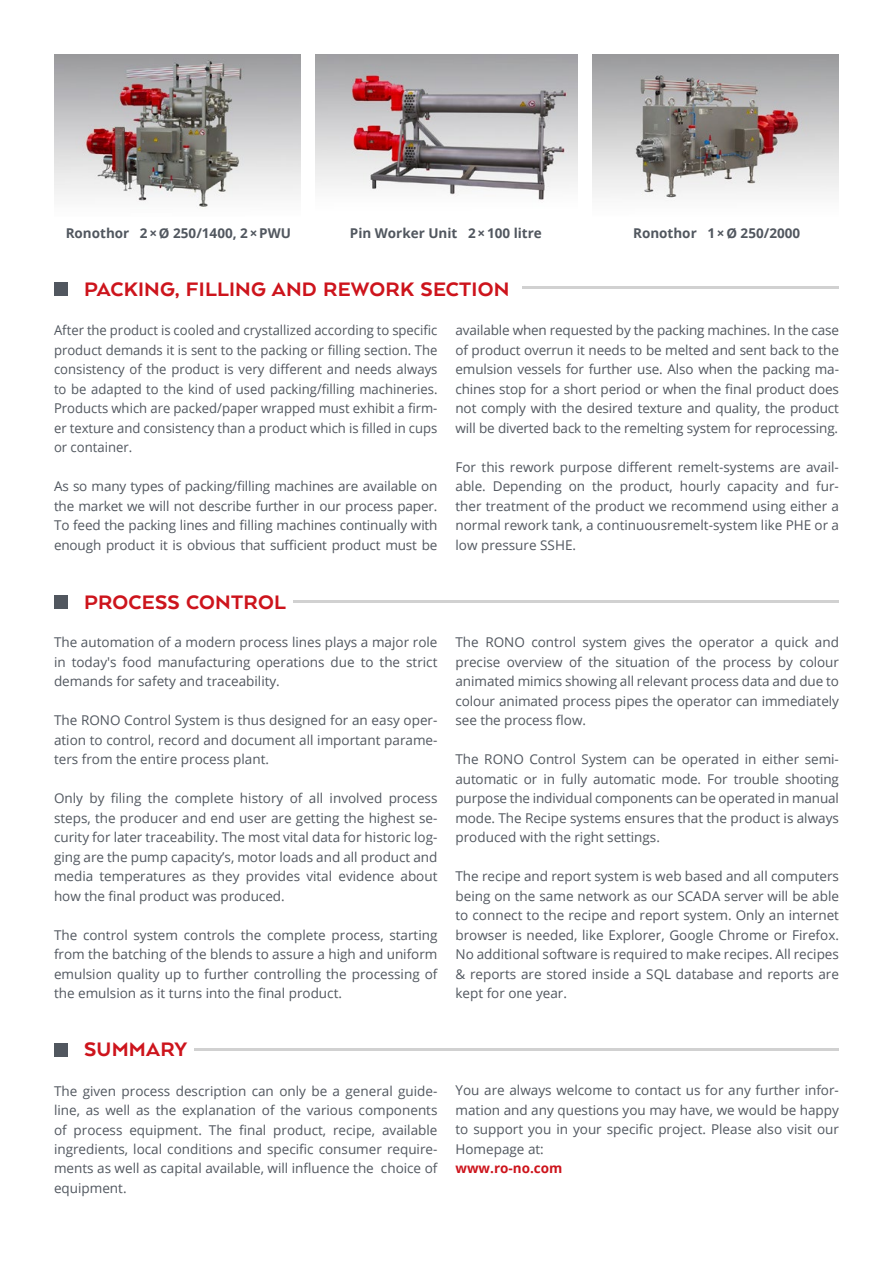
<style>
.page{position:relative;width:893px;height:1263px;background:#fff}
.page>*{position:absolute;margin:0;border:0;box-sizing:border-box;transform-origin:0 0}
.t1{font:800 22.5px "Arquitecta";letter-spacing:.01em;color:#cd141c}
.t2{font:13.5px/19.5px "Open Sans";color:#51575f;text-align:justify}
.t3{font:700 13.5px "Open Sans";color:#51575f}
.t4{font:700 13.5px "Open Sans";color:#cd141c}
</style>
<div class="page">
<div style="left:54px;top:282px;width:14px;height:14px;background:#51575f"></div>
<div style="left:54px;top:595px;width:14px;height:14px;background:#51575f"></div>
<div style="left:54px;top:1043px;width:14px;height:13px;background:#51575f"></div>
<hr style="left:293px;top:601px;width:546px;height:2px;background:#d1d1d1">
<hr style="left:195px;top:1048px;width:644px;height:2px;background:#d1d1d1">
<hr style="left:522px;top:286px;width:317px;height:3px;background:#d1d1d1">
<img style="left:316px;top:54px;width:261px;height:146px">
<img style="left:54px;top:54px;width:247px;height:155px">
<img style="left:592px;top:54px;width:247px;height:144px">
<p class="t3" style="left:66px;top:223px;width:227px">Ronothor 2 × Ø 250/1400, 2 × PWU</p>
<p class="t3" style="left:350px;top:223px;width:193px">Pin Worker Unit 2 × 100 litre</p>
<p class="t3" style="left:633px;top:223px;width:169px">Ronothor 1 × Ø 250/2000</p>
<h1 class="t1" style="left:84px;top:275px;width:427px">PACKING, FILLING AND REWORK SECTION</h1>
<p class="t2" style="left:54px;top:320px;width:385px">After the product is cooled and crystallized according to specific product demands it is sent to the packing or filling section. The consistency of the product is very different and needs always to be adapted to the kind of used packing/filling machineries.<br>Products which are packed/paper wrapped must exhibit a firm&shy;er texture and consistency than a product which is filled in cups or container.</p>
<p class="t2" style="left:54px;top:476px;width:385px">As so many types of packing/filling machines are available on the market we will not describe further in our process paper.<br>To feed the packing lines and filling machines continually with enough product it is obvious that sufficient product must be</p>
<h1 class="t1" style="left:84px;top:588px;width:203px">PROCESS CONTROL</h1>
<p class="t2" style="left:54px;top:632px;width:385px">The automation of a modern process lines plays a major role in today's food manufacturing operations due to the strict demands for safety and traceability.</p>
<p class="t2" style="left:54px;top:710px;width:385px">The RONO Control System is thus designed for an easy oper&shy;ation to control, record and document all important parame&shy;ters from the entire process plant.</p>
<p class="t2" style="left:54px;top:788px;width:385px">Only by filing the complete history of all involved process steps, the producer and end user are getting the highest se&shy;curity for later traceability. The most vital data for historic log&shy;ging are the pump capacity’s, motor loads and all product and media temperatures as they provides vital evidence about how the final product was produced.</p>
<p class="t2" style="left:54px;top:924px;width:385px">The control system controls the complete process, starting from the batching of the blends to assure a high and uniform emulsion quality up to further controlling the processing of the emulsion as it turns into the final product.</p>
<h1 class="t1" style="left:84px;top:1035px;width:105px">SUMMARY</h1>
<p class="t2" style="left:455px;top:320px;width:385px">available when requested by the packing machines. In the case of product overrun it needs to be melted and sent back to the emulsion vessels for further use. Also when the packing ma&shy;chines stop for a short period or when the final product does not comply with the desired texture and quality, the product will be diverted back to the remelting system for reprocessing.</p>
<p class="t2" style="left:455px;top:456px;width:385px">For this rework purpose different remelt-systems are avail&shy;able. Depending on the product, hourly capacity and fur&shy;ther treatment of the product we recommend using either a normal rework tank, a continuousremelt-system like PHE or a low pressure SSHE.</p>
<p class="t2" style="left:455px;top:632px;width:385px">The RONO control system gives the operator a quick and precise overview of the situation of the process by colour animated mimics showing all relevant process data and due to colour animated process pipes the operator can immediately see the process flow.</p>
<p class="t2" style="left:455px;top:749px;width:385px">The RONO Control System can be operated in either semi&shy;automatic or in fully automatic mode. For trouble shooting purpose the individual components can be operated in manual mode. The Recipe systems ensures that the product is always produced with the right settings.</p>
<p class="t2" style="left:455px;top:866px;width:385px">The recipe and report system is web based and all computers being on the same network as our SCADA server will be able to connect to the recipe and report system. Only an internet browser is needed, like Explorer, Google Chrome or Firefox.<br>No additional software is required to make recipes. All recipes &amp; reports are stored inside a SQL database and reports are kept for one year.</p>
<p class="t2" style="left:54px;top:1080px;width:385px">The given process description can only be a general guide&shy;line, as well as the explanation of the various components of process equipment. The final product, recipe, available ingredients, local conditions and specific consumer require&shy;ments as well as capital available, will influence the choice of equipment.</p>
<p class="t2" style="left:455px;top:1080px;width:385px">You are always welcome to contact us for any further infor&shy;mation and any questions you may have, we would be happy to support you in your specific project. Please also visit our Homepage at:</p>
<p class="t4" style="left:455px;top:1159px;width:108px">www.ro-no.com</p>
</div>
